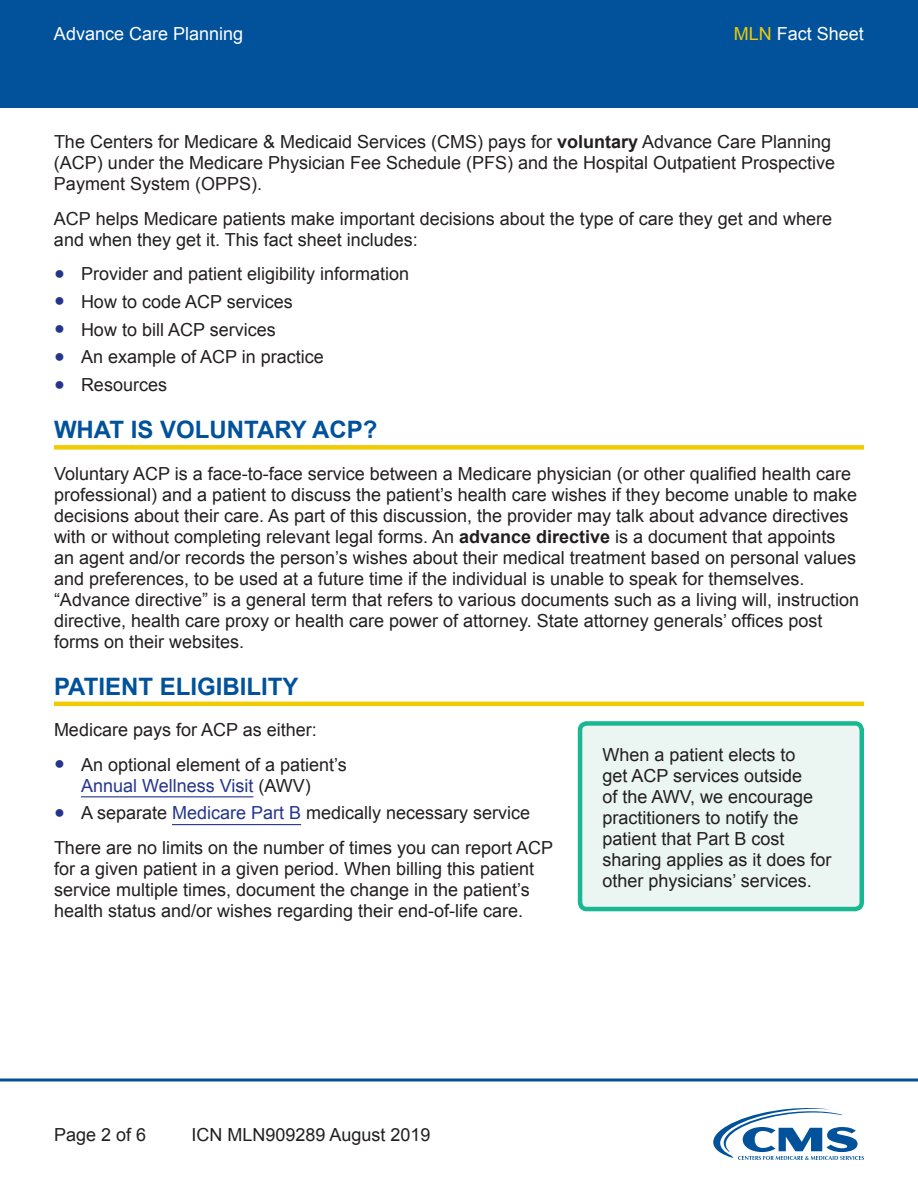
<style>
.page{position:relative;width:918px;height:1188px;background:#fff}
.page>*{position:absolute;margin:0;border:0;box-sizing:border-box;transform-origin:0 0}
.t1{font:700 24px "Arial";color:#01529b}
.t2{font:18px/21px "Arial";color:#231f20}
.t3{font:18px "Arial";color:#fff}
.s1{color:#f0cb02}
.s2{font-weight:700}
.s3{color:#25358f}
</style>
<div class="page">
<div style="left:0;top:0;width:918px;height:108px;background:#01529b"></div>
<svg style="left:0;top:1078px;width:918px;height:4px;background:#407db3"></svg>
<svg style="left:713px;top:1108px;width:151px;height:52px"></svg>
<div style="left:54px;top:445px;width:810px;height:5px;background:#f0cb02"></div>
<hr style="left:54px;top:702px;width:810px;height:4px;background:#f0cb02">
<hr style="left:81px;top:796px;width:172px;height:1px;background:#25358f">
<hr style="left:172px;top:824px;width:129px;height:1px;background:#25358f">
<div style="left:580px;top:723px;width:282px;height:186px;background:#ebf5f1;border-radius:7px"></div>
<div style="left:578px;top:721px;width:286px;height:190px;border:4px solid #1ab892;border-radius:7px"></div>
<p class="t3" style="left:54px;top:22px;width:191px">Advance Care Planning</p>
<p class="t3" style="left:734px;top:22px;width:132px"><span class="s1">MLN</span> Fact Sheet</p>
<p class="t2" style="left:54px;top:131px;width:783px">The Centers for Medicare &amp; Medicaid Services (CMS) pays for <span class="s2">voluntary</span> Advance Care Planning (ACP) under the Medicare Physician Fee Schedule (PFS) and the Hospital Outpatient Prospective<br>Payment System (OPPS).</p>
<p class="t2" style="left:54px;top:208px;width:780px">ACP helps Medicare patients make important decisions about the type of care they get and where and when they get it. This fact sheet includes:</p>
<p class="t2" style="left:54px;top:263px;width:357px"><span class="s3">●</span> Provider and patient eligibility information</p>
<p class="t2" style="left:54px;top:291px;width:240px"><span class="s3">●</span> How to code ACP services</p>
<p class="t2" style="left:54px;top:319px;width:223px"><span class="s3">●</span> How to bill ACP services</p>
<p class="t2" style="left:54px;top:347px;width:271px"><span class="s3">●</span> An example of ACP in practice</p>
<p class="t2" style="left:54px;top:374px;width:115px"><span class="s3">●</span> Resources</p>
<h2 class="t1" style="left:54px;top:414px;width:325px">WHAT IS VOLUNTARY ACP?</h2>
<p class="t2" style="left:54px;top:463px;width:807px">Voluntary ACP is a face-to-face service between a Medicare physician (or other qualified health care professional) and a patient to discuss the patient’s health care wishes if they become unable to make decisions about their care. As part of this discussion, the provider may talk about advance directives with or without completing relevant legal forms. An <span class="s2">advance directive</span> is a document that appoints an agent and/or records the person’s wishes about their medical treatment based on personal values and preferences, to be used at a future time if the individual is unable to speak for themselves. “Advance directive” is a general term that refers to various documents such as a living will, instruction directive, health care proxy or health care power of attorney. State attorney generals’ offices post forms on their websites.</p>
<h2 class="t1" style="left:54px;top:670px;width:246px">PATIENT ELIGIBILITY</h2>
<p class="t2" style="left:54px;top:719px;width:264px">Medicare pays for ACP as either:</p>
<p class="t2" style="left:54px;top:754px;width:294px;text-align:center"><span class="s3">●</span> An optional element of a patient’s<br><span class="s3">Annual Wellness Visit</span> (AWV)</p>
<p class="t2" style="left:54px;top:803px;width:478px"><span class="s3">●</span> A separate <span class="s3">Medicare Part B</span> medically necessary service</p>
<p class="t2" style="left:54px;top:837px;width:501px">There are no limits on the number of times you can report ACP for a given patient in a given period. When billing this patient service multiple times, document the change in the patient’s health status and/or wishes regarding their end-of-life care.</p>
<p class="t2" style="left:603px;top:744px;width:231px">When a patient elects to<br>get ACP services outside<br>of the AWV, we encourage practitioners to notify the patient that Part B cost sharing applies as it does for other physicians’ services.</p>
<p class="t2" style="left:54px;top:1124px;width:94px">Page 2 of 6</p>
<p class="t2" style="left:192px;top:1124px;width:241px">ICN MLN909289 August 2019</p>
</div>
